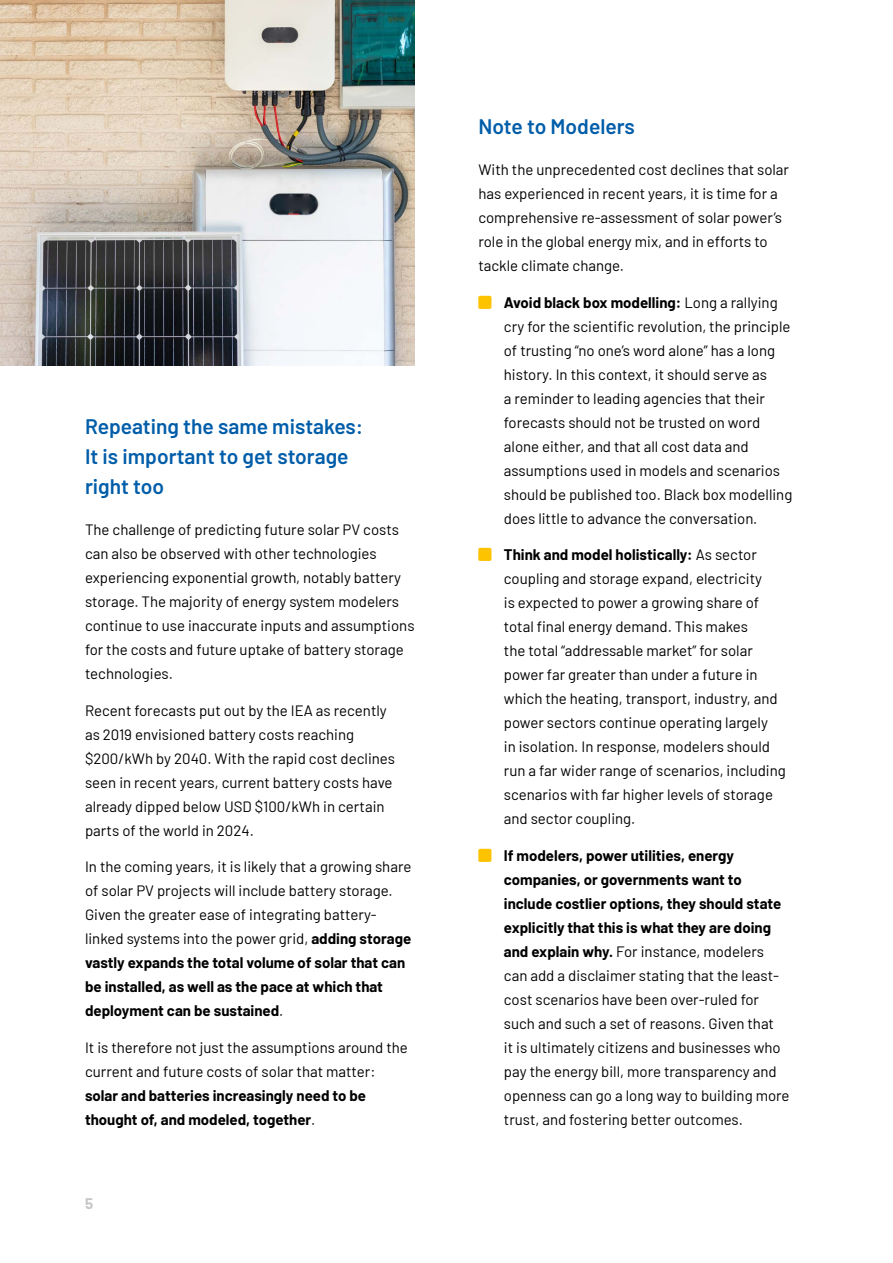
<style>
.page{position:relative;width:893px;height:1263px;background:#fff}
.page>*{position:absolute;margin:0;border:0;box-sizing:border-box;transform-origin:0 0}
.t1{font:600 21px/30px "Barlow";color:#005da9}
.t2{font:15px/24px "Barlow";color:#000}
.t3{font:700 15px/24px "Barlow";color:#000}
.t4{font:700 15px "Barlow";color:#c6c6c6}
.s1{font-weight:700}
.s2{font-weight:400}
.s3{color:#fdc300}
</style>
<div class="page">
<img style="left:0;top:0;width:415px;height:366px">
<h1 class="t1" style="left:85px;top:410px;width:280px">Repeating the same mistakes:<br>It is important to get storage right too</h1>
<p class="t2" style="left:85px;top:516px;width:331px">The challenge of predicting future solar PV costs can also be observed with other technologies experiencing exponential growth, notably battery storage. The majority of energy system modelers continue to use inaccurate inputs and assumptions for the costs and future uptake of battery storage technologies.</p>
<p class="t2" style="left:85px;top:697px;width:311px">Recent forecasts put out by the IEA as recently as 2019 envisioned battery costs reaching $200/kWh by 2040. With the rapid cost declines seen in recent years, current battery costs have already dipped below USD $100/kWh in certain parts of the world in 2024.</p>
<p class="t2" style="left:85px;top:854px;width:328px">In the coming years, it is likely that a growing share of solar PV projects will include battery storage.<br>Given the greater ease of integrating battery&shy;linked systems into the power grid, <span class="s1">adding storage vastly expands the total volume of solar that can be installed, as well as the pace at which that deployment can be sustained</span>.</p>
<p class="t2" style="left:85px;top:1034px;width:324px">It is therefore not just the assumptions around the current and future costs of solar that matter:</p>
<p class="t3" style="left:85px;top:1082px;width:283px">solar and batteries increasingly need to be thought of, and modeled, together<span class="s2">.</span></p>
<p class="t4" style="left:85px;top:1192px;width:10px">5</p>
<h1 class="t1" style="left:478px;top:110px;width:158px">Note to Modelers</h1>
<p class="t2" style="left:478px;top:156px;width:312px">With the unprecedented cost declines that solar has experienced in recent years, it is time for a comprehensive re-assessment of solar power’s role in the global energy mix, and in efforts to tackle climate change.</p>
<p class="t2" style="left:504px;top:289px;width:290px;text-indent:-26px"><span class="s3">■</span> <span class="s1">Avoid black box modelling:</span> Long a rallying cry for the scientific revolution, the principle of trusting “no one’s word alone” has a long history. In this context, it should serve as<br>a reminder to leading agencies that their forecasts should not be trusted on word alone either, and that all cost data and assumptions used in models and scenarios should be published too. Black box modelling does little to advance the conversation.</p>
<p class="t2" style="left:504px;top:542px;width:283px;text-indent:-26px"><span class="s3">■</span> <span class="s1">Think and model holistically:</span> As sector coupling and storage expand, electricity<br>is expected to power a growing share of total final energy demand. This makes<br>the total “addressable market” for solar power far greater than under a future in which the heating, transport, industry, and power sectors continue operating largely<br>in isolation. In response, modelers should run a far wider range of scenarios, including scenarios with far higher levels of storage and sector coupling.</p>
<p class="t2" style="left:504px;top:842px;width:287px;text-indent:-26px"><span class="s3">■</span> <span class="s1">If modelers, power utilities, energy companies, or governments want to include costlier options, they should state explicitly that this is what they are doing and explain why.</span> For instance, modelers can add a disclaimer stating that the least&shy;cost scenarios have been over-ruled for such and such a set of reasons. Given that<br>it is ultimately citizens and businesses who pay the energy bill, more transparency and openness can go a long way to building more trust, and fostering better outcomes.</p>
</div>
